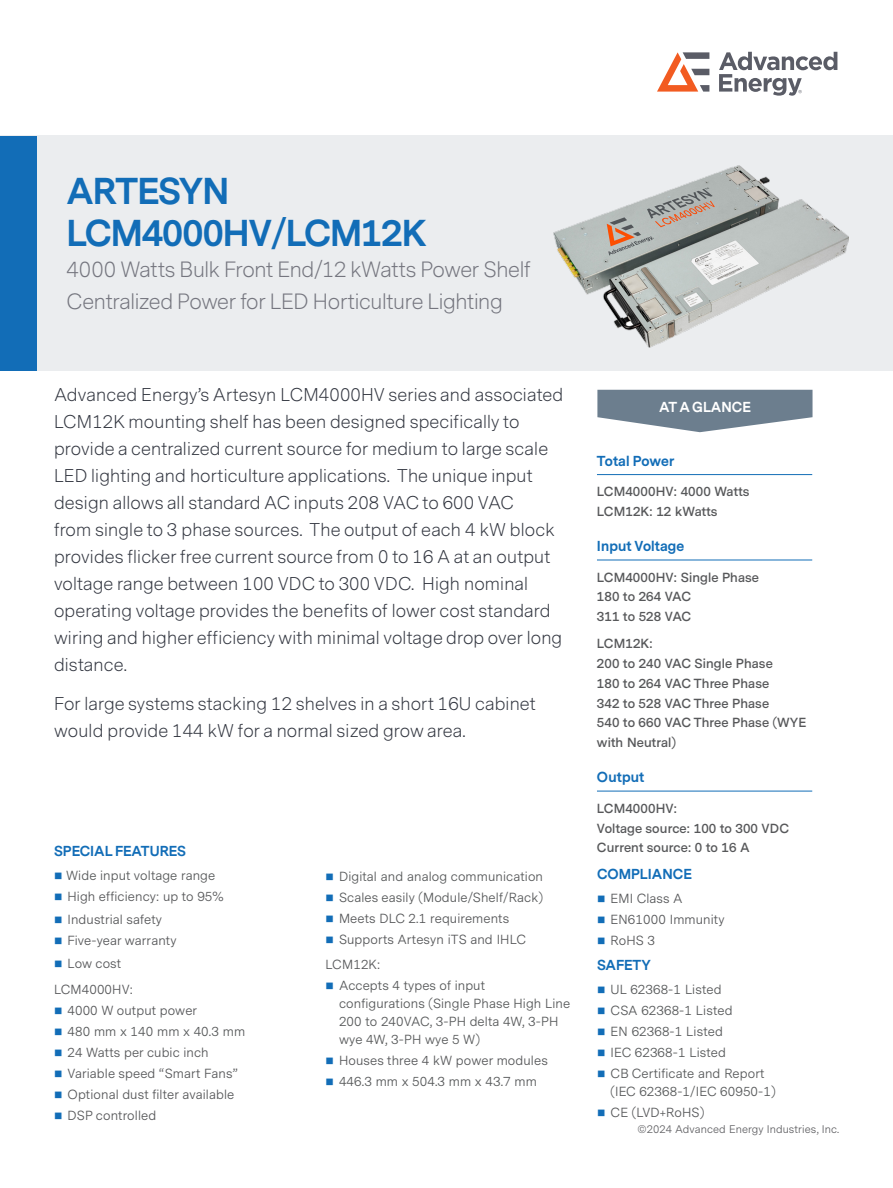
<style>
.page{position:relative;width:893px;height:1188px;background:#fff}
.page>*{position:absolute;margin:0;border:0;box-sizing:border-box;transform-origin:0 0}
.t1{font:700 34.95px "Messina Sans";letter-spacing:-.025em;color:#126db7}
.t2{font:300 20.55px "Messina Sans";letter-spacing:-.015em;color:#75767f}
.Product_Overview_body{font:300 17.25px/27px "Messina Sans";letter-spacing:.01em;color:#323640}
.At_a_Glance_Subhead{font:700 13.5px "Messina Sans";letter-spacing:.01em;color:#126db7}
.Cover_Heading{font:700 13.5px "Messina Sans";color:#126db7}
.Bulleted{font:700 13.5px "Messina Sans";color:#126db7}
.Heading_1{font:700 13.5px "Messina Sans";color:#fff}
.Bulleted-2{font:13.2px/18px "Messina Sans";letter-spacing:.01em;color:#57595a}
.Bulleted-3{font:13.2px "Messina Sans";letter-spacing:.01em;color:#57585a}
.At_A_Glance_Text_Last{font:600 13.2px/19.8px "Messina Sans";letter-spacing:.01em;color:#57585a}
.Cover_Heading-2{font:13.2px "Messina Sans";letter-spacing:.01em;color:#57595a}
.At_A_Glance_Text_Last-2{font:13.2px "Messina Sans";letter-spacing:.01em;color:#57585a}
.t3{font:11.1px "Messina Sans";letter-spacing:.01em;color:#636366}
.s1{color:#126db7}
</style>
<div class="page">
<div style="left:0;top:136px;width:893px;height:235px;background:#ebedef"></div>
<div style="left:0;top:136px;width:37px;height:235px;background:#126db7"></div>
<svg style="left:597px;top:390px;width:215px;height:42px"></svg>
<svg style="left:657px;top:52px;width:52px;height:40px"></svg>
<svg style="left:719px;top:52px;width:118px;height:44px"></svg>
<hr style="left:597px;top:474px;width:215px;height:1px;background:#126db7">
<hr style="left:597px;top:560px;width:215px;height:1px;background:#126db7">
<hr style="left:597px;top:791px;width:215px;height:1px;background:#126db7">
<img style="left:553px;top:165px;width:296px;height:183px">
<p class="t1" style="left:67px;top:166px;width:164px">ARTESYN</p>
<p class="t1" style="left:67px;top:208px;width:361px">LCM4000HV/LCM12K</p>
<p class="t2" style="left:67px;top:256px;width:466px">4000 Watts Bulk Front End/12 kWatts Power Shelf</p>
<p class="t2" style="left:67px;top:288px;width:438px">Centralized Power for LED Horticulture Lighting</p>
<p class="Product_Overview_body" style="left:54px;top:382px;width:511px">Advanced Energy’s Artesyn LCM4000HV series and associated LCM12K mounting shelf has been designed specifically to provide a centralized current source for medium to large scale LED lighting and horticulture applications. The unique input design allows all standard AC inputs 208 VAC to 600 VAC<br>from single to 3 phase sources. The output of each 4 kW block provides flicker free current source from 0 to 16 A at an output voltage range between 100 VDC to 300 VDC. High nominal operating voltage provides the benefits of lower cost standard wiring and higher efficiency with minimal voltage drop over long distance.</p>
<p class="Product_Overview_body" style="left:54px;top:691px;width:483px">For large systems stacking 12 shelves in a short 16U cabinet would provide 144 kW for a normal sized grow area.</p>
<p class="Cover_Heading" style="left:54px;top:842px;width:134px">SPECIAL FEATURES</p>
<p class="Cover_Heading-2" style="left:54px;top:868px;width:163px"><span class="s1">■</span> Wide input voltage range</p>
<p class="Bulleted-3" style="left:54px;top:889px;width:171px"><span class="s1">■</span> High efficiency: up to 95%</p>
<p class="Bulleted-3" style="left:54px;top:912px;width:110px"><span class="s1">■</span> Industrial safety</p>
<p class="Bulleted-3" style="left:54px;top:933px;width:124px"><span class="s1">■</span> Five-year warranty</p>
<p class="Bulleted-3" style="left:54px;top:955px;width:69px"><span class="s1">■</span> Low cost</p>
<p class="Bulleted-3" style="left:54px;top:981px;width:80px">LCM4000HV:</p>
<p class="Bulleted-3" style="left:54px;top:1002px;width:145px"><span class="s1">■</span> 4000 W output power</p>
<p class="Bulleted-2" style="left:54px;top:1022px;width:193px"><span class="s1">■</span> 480 mm x 140 mm x 40.3 mm</p>
<p class="Bulleted-3" style="left:54px;top:1044px;width:156px"><span class="s1">■</span> 24 Watts per cubic inch</p>
<p class="Bulleted-3" style="left:54px;top:1065px;width:185px"><span class="s1">■</span> Variable speed “Smart Fans”</p>
<p class="Bulleted-3" style="left:54px;top:1086px;width:182px"><span class="s1">■</span> Optional dust filter available</p>
<p class="Bulleted-3" style="left:54px;top:1107px;width:104px"><span class="s1">■</span> DSP controlled</p>
<p class="Bulleted-2" style="left:326px;top:867px;width:219px"><span class="s1">■</span> Digital and analog communication</p>
<p class="Bulleted-2" style="left:326px;top:888px;width:219px"><span class="s1">■</span> Scales easily (Module/Shelf/Rack)</p>
<p class="Bulleted-3" style="left:326px;top:910px;width:185px"><span class="s1">■</span> Meets DLC 2.1 requirements</p>
<p class="Bulleted-3" style="left:326px;top:931px;width:202px"><span class="s1">■</span> Supports Artesyn iTS and IHLC</p>
<p class="At_A_Glance_Text_Last-2" style="left:326px;top:957px;width:56px">LCM12K:</p>
<p class="Bulleted-2" style="left:339px;top:977px;width:233px;text-indent:-14px"><span class="s1">■</span> Accepts 4 types of input configurations (Single Phase High Line<br>200 to 240VAC, 3-PH delta 4W, 3-PH wye 4W, 3-PH wye 5 W)</p>
<p class="Bulleted-3" style="left:326px;top:1053px;width:224px"><span class="s1">■</span> Houses three 4 kW power modules</p>
<p class="Bulleted-2" style="left:326px;top:1073px;width:213px"><span class="s1">■</span> 446.3 mm x 504.3 mm x 43.7 mm</p>
<p class="Heading_1" style="left:659px;top:397px;width:93px">AT A GLANCE</p>
<p class="At_a_Glance_Subhead" style="left:597px;top:451px;width:79px">Total Power</p>
<p class="At_A_Glance_Text_Last" style="left:597px;top:483px;width:154px">LCM4000HV: 4000 Watts</p>
<p class="At_A_Glance_Text_Last" style="left:597px;top:502px;width:122px">LCM12K: 12 kWatts</p>
<p class="At_a_Glance_Subhead" style="left:597px;top:537px;width:89px">Input Voltage</p>
<p class="At_A_Glance_Text_Last" style="left:597px;top:568px;width:164px">LCM4000HV: Single Phase</p>
<p class="At_A_Glance_Text_Last" style="left:597px;top:588px;width:96px">180 to 264 VAC<br>311 to 528 VAC</p>
<p class="At_A_Glance_Text_Last" style="left:597px;top:635px;width:57px">LCM12K:</p>
<p class="At_A_Glance_Text_Last" style="left:597px;top:654px;width:177px">200 to 240 VAC Single Phase</p>
<p class="At_A_Glance_Text_Last" style="left:597px;top:674px;width:174px">180 to 264 VAC Three Phase</p>
<p class="At_A_Glance_Text_Last" style="left:597px;top:694px;width:174px">342 to 528 VAC Three Phase</p>
<p class="At_A_Glance_Text_Last" style="left:597px;top:714px;width:211px">540 to 660 VAC Three Phase (WYE with Neutral)</p>
<p class="At_a_Glance_Subhead" style="left:597px;top:768px;width:49px">Output</p>
<p class="At_A_Glance_Text_Last" style="left:597px;top:799px;width:81px">LCM4000HV:</p>
<p class="At_A_Glance_Text_Last" style="left:597px;top:819px;width:194px">Voltage source: 100 to 300 VDC<br>Current source: 0 to 16 A</p>
<p class="Bulleted" style="left:597px;top:864px;width:96px">COMPLIANCE</p>
<p class="Bulleted-3" style="left:597px;top:890px;width:87px"><span class="s1">■</span> EMI Class A</p>
<p class="Bulleted-3" style="left:597px;top:911px;width:129px"><span class="s1">■</span> EN61000 Immunity</p>
<p class="Bulleted-3" style="left:597px;top:932px;width:59px"><span class="s1">■</span> RoHS 3</p>
<p class="Cover_Heading" style="left:597px;top:956px;width:55px">SAFETY</p>
<p class="Bulleted-2" style="left:597px;top:981px;width:126px"><span class="s1">■</span> UL 62368-1 Listed</p>
<p class="Bulleted-2" style="left:597px;top:1002px;width:137px"><span class="s1">■</span> CSA 62368-1 Listed</p>
<p class="Bulleted-2" style="left:597px;top:1023px;width:127px"><span class="s1">■</span> EN 62368-1 Listed</p>
<p class="Bulleted-2" style="left:597px;top:1044px;width:130px"><span class="s1">■</span> IEC 62368-1 Listed</p>
<p class="Bulleted-2" style="left:610px;top:1065px;width:167px;text-indent:-14px"><span class="s1">■</span> CB Certificate and Report (IEC 62368-1/IEC 60950-1)</p>
<p class="Bulleted-3" style="left:597px;top:1105px;width:109px"><span class="s1">■</span> CE (LVD+RoHS)</p>
<p class="t3" style="left:637px;top:1122px;width:203px">©2024 Advanced Energy Industries, Inc.</p>
</div>
